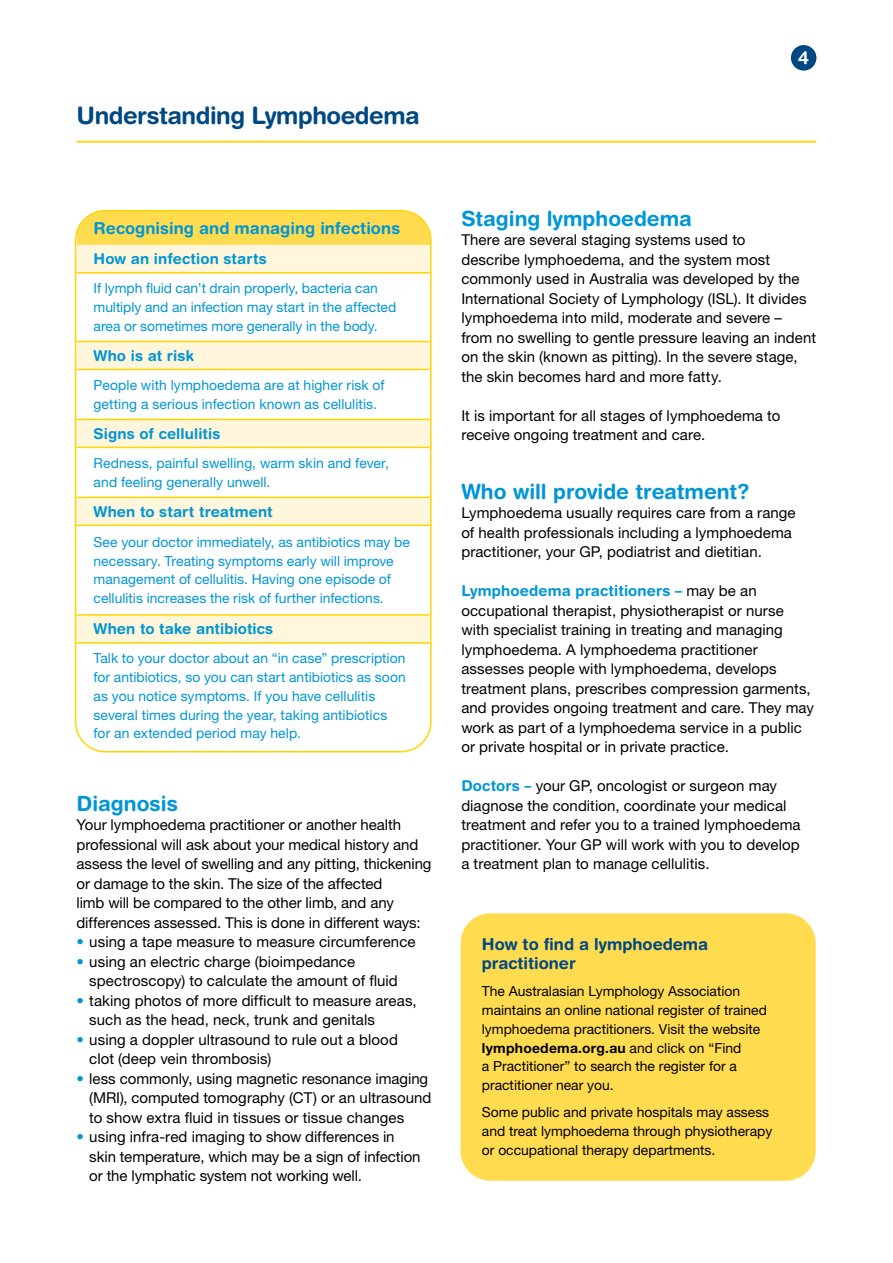
<style>
.page{position:relative;width:893px;height:1263px;background:#fff}
.page>*{position:absolute;margin:0;border:0;box-sizing:border-box;transform-origin:0 0}
.t1{font:700 24px "Helvetica Rounded LT Std";letter-spacing:-.02em;color:#004883}
.t2{font:700 21px "Helvetica Rounded LT Std";color:#0096d6}
.t3{font:700 18px "Helvetica Rounded LT Std";color:#fff}
.t4{font:700 16.5px/18.8px "Helvetica Rounded LT Std";color:#004883}
.t5{font:700 16.5px "Helvetica Rounded LT Std";letter-spacing:.005em;color:#0096d6}
.t6{font:15px/19.5px "Helvetica Neue LT Std";letter-spacing:.005em;color:#000}
.t7{font:700 15px "Helvetica Rounded LT Std";letter-spacing:.01em;color:#0096d6}
.t8{font:13.8px/18.8px "Helvetica Neue LT Std";letter-spacing:.005em;color:#0096d6}
.t9{font:13.8px/18.8px "Helvetica Neue LT Std";color:#000}
.s1{color:#0096d6}
.s2{font-family:"Helvetica Neue LT Std";font-weight:400;color:#000}
.s3{font-family:"Helvetica Rounded LT Std";font-weight:700;color:#0096d6}
.s4{font-weight:700}
</style>
<div class="page">
<hr style="left:77px;top:141px;width:739px;height:2px;background:#ffd400">
<div style="left:791px;top:45px;width:25px;height:26px;background:#004883;border-radius:50%"></div>
<div style="left:461px;top:913px;width:355px;height:268px;background:#ffdb4f;border-radius:30px"></div>
<div style="left:77px;top:211px;width:352px;height:34px;background:#ffdb4f"></div>
<svg style="left:78px;top:245px;width:351px;height:397px"></svg>
<div style="left:77px;top:341px;width:352px;height:28px;background:#fff6db"></div>
<hr style="left:77px;top:272px;width:352px;height:2px;background:#ffd400">
<hr style="left:77px;top:341px;width:352px;height:1px;background:#ffd400">
<hr style="left:77px;top:369px;width:352px;height:1px;background:#ffd400">
<hr style="left:77px;top:419px;width:352px;height:1px;background:#ffd400">
<hr style="left:77px;top:447px;width:352px;height:1px;background:#ffd400">
<hr style="left:77px;top:497px;width:352px;height:1px;background:#ffd400">
<hr style="left:77px;top:525px;width:352px;height:1px;background:#ffd400">
<hr style="left:77px;top:614px;width:352px;height:2px;background:#ffd400">
<hr style="left:77px;top:642px;width:352px;height:2px;background:#ffd400">
<div style="left:75px;top:210px;width:357px;height:542px;border:2px solid #ffd400;border-radius:30px"></div>
<h1 class="t1" style="left:77px;top:101px;width:345px">Understanding Lymphoedema</h1>
<p class="t3" style="left:798px;top:47px;width:12px">4</p>
<p class="t5" style="left:94px;top:218px;width:308px">Recognising and managing infections</p>
<p class="t7" style="left:94px;top:250px;width:175px">How an infection starts</p>
<p class="t8" style="left:94px;top:279px;width:304px">If lymph fluid can’t drain properly, bacteria can multiply and an infection may start in the affected area or sometimes more generally in the body.</p>
<p class="t7" style="left:94px;top:347px;width:102px">Who is at risk</p>
<p class="t8" style="left:94px;top:376px;width:293px">People with lymphoedema are at higher risk of getting a serious infection known as cellulitis.</p>
<p class="t7" style="left:94px;top:424px;width:129px">Signs of cellulitis</p>
<p class="t8" style="left:94px;top:453px;width:297px">Redness, painful swelling, warm skin and fever, and feeling generally unwell.</p>
<p class="t7" style="left:94px;top:502px;width:181px">When to start treatment</p>
<p class="t8" style="left:94px;top:532px;width:318px">See your doctor immediately, as antibiotics may be necessary. Treating symptoms early will improve management of cellulitis. Having one episode of cellulitis increases the risk of further infections.</p>
<p class="t7" style="left:94px;top:620px;width:181px">When to take antibiotics</p>
<p class="t8" style="left:94px;top:649px;width:314px">Talk to your doctor about an “in case” prescription for antibiotics, so you can start antibiotics as soon as you notice symptoms. If you have cellulitis several times during the year, taking antibiotics for an extended period may help.</p>
<h2 class="t2" style="left:77px;top:791px;width:103px">Diagnosis</h2>
<p class="t6" style="left:77px;top:815px;width:357px">Your lymphoedema practitioner or another health professional will ask about your medical history and assess the level of swelling and any pitting, thickening or damage to the skin. The size of the affected<br>limb will be compared to the other limb, and any differences assessed. This is done in different ways:</p>
<p class="t6" style="left:77px;top:932px;width:341px"><span class="s1">•</span> using a tape measure to measure circumference</p>
<p class="t6" style="left:89px;top:952px;width:310px;text-indent:-13px"><span class="s1">•</span> using an electric charge (bioimpedance spectroscopy) to calculate the amount of fluid</p>
<p class="t6" style="left:89px;top:991px;width:329px;text-indent:-13px"><span class="s1">•</span> taking photos of more difficult to measure areas, such as the head, neck, trunk and genitals</p>
<p class="t6" style="left:89px;top:1030px;width:310px;text-indent:-13px"><span class="s1">•</span> using a doppler ultrasound to rule out a blood clot (deep vein thrombosis)</p>
<p class="t6" style="left:89px;top:1069px;width:344px;text-indent:-13px"><span class="s1">•</span> less commonly, using magnetic resonance imaging (MRI), computed tomography (CT) or an ultrasound to show extra fluid in tissues or tissue changes</p>
<p class="t6" style="left:89px;top:1127px;width:333px;text-indent:-13px"><span class="s1">•</span> using infra-red imaging to show differences in skin temperature, which may be a sign of infection or the lymphatic system not working well.</p>
<h2 class="t2" style="left:461px;top:206px;width:232px">Staging lymphoedema</h2>
<p class="t6" style="left:461px;top:230px;width:356px">There are several staging systems used to<br>describe lymphoedema, and the system most commonly used in Australia was developed by the International Society of Lymphology (ISL). It divides lymphoedema into mild, moderate and severe – from no swelling to gentle pressure leaving an indent on the skin (known as pitting). In the severe stage, the skin becomes hard and more fatty.</p>
<p class="t6" style="left:461px;top:406px;width:320px">It is important for all stages of lymphoedema to receive ongoing treatment and care.</p>
<h2 class="t2" style="left:461px;top:479px;width:290px">Who will provide treatment?</h2>
<p class="t6" style="left:461px;top:503px;width:336px">Lymphoedema usually requires care from a range of health professionals including a lymphoedema practitioner, your GP, podiatrist and dietitian.</p>
<p class="t7" style="left:461px;top:582px;width:297px">Lymphoedema practitioners – <span class="s2">may be an</span></p>
<p class="t6" style="left:461px;top:601px;width:354px">occupational therapist, physiotherapist or nurse with specialist training in treating and managing lymphoedema. A lymphoedema practitioner assesses people with lymphoedema, develops treatment plans, prescribes compression garments, and provides ongoing treatment and care. They may work as part of a lymphoedema service in a public or private hospital or in private practice.</p>
<p class="t6" style="left:461px;top:776px;width:341px"><span class="s3">Doctors –</span> your GP, oncologist or surgeon may diagnose the condition, coordinate your medical treatment and refer you to a trained lymphoedema practitioner. Your GP will work with you to develop a treatment plan to manage cellulitis.</p>
<p class="t4" style="left:482px;top:935px;width:228px">How to find a lymphoedema practitioner</p>
<p class="t9" style="left:482px;top:982px;width:287px">The Australasian Lymphology Association maintains an online national register of trained lymphoedema practitioners. Visit the website <span class="s4">lymphoedema.org.au</span> and click on “Find<br>a Practitioner” to search the register for a practitioner near you.</p>
<p class="t9" style="left:482px;top:1103px;width:292px">Some public and private hospitals may assess and treat lymphoedema through physiotherapy or occupational therapy departments.</p>
</div>
